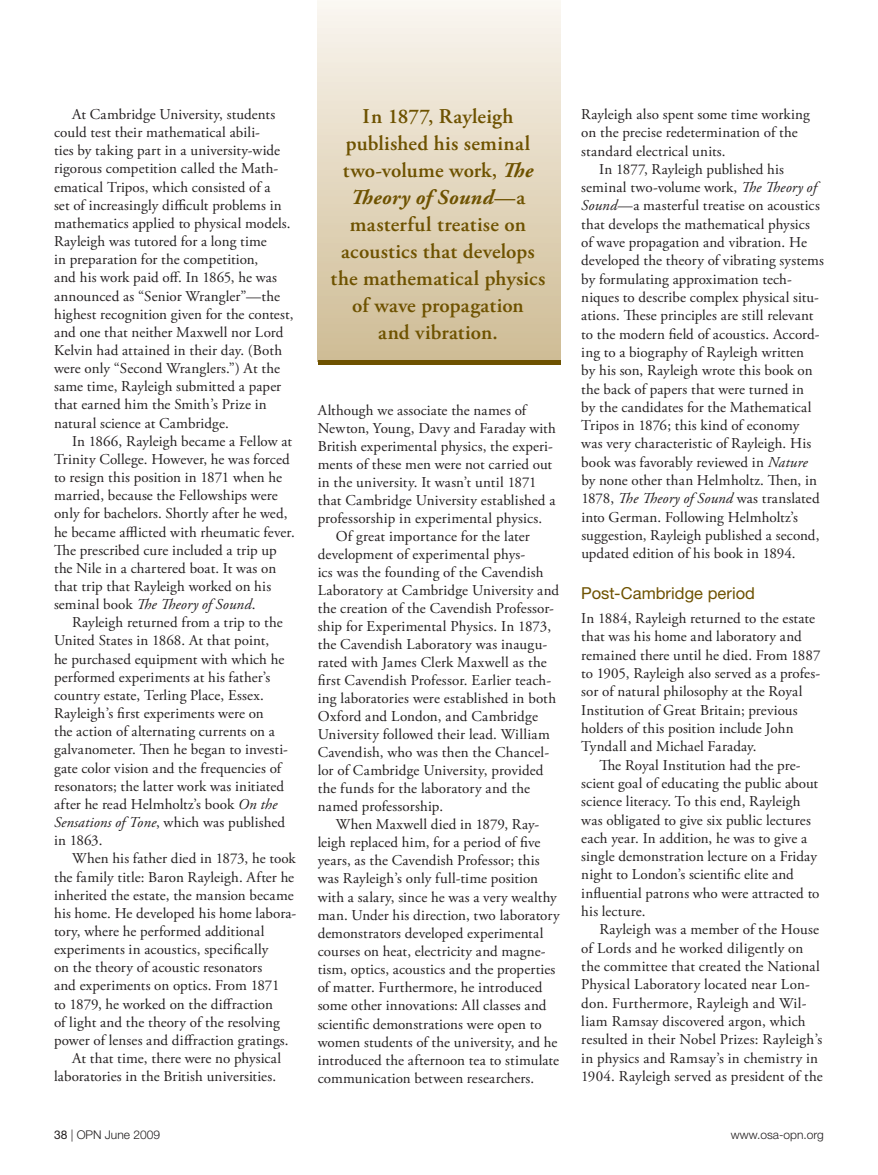
<style>
.page{position:relative;width:878px;height:1175px;background:#fff}
.page>*{position:absolute;margin:0;border:0;box-sizing:border-box;transform-origin:0 0}
.t1{font:600 21px/27px "Adobe Garamond Pro";letter-spacing:.01em;color:#6e5200;text-align:center}
.t2{font:16.5px "Helvetica Neue LT Std";color:#6e5200}
.t3{font:15px/18.1px "Adobe Garamond Pro";letter-spacing:.01em;color:#231f20}
.t4{font:300 12px "Helvetica Neue LT Std";color:#231f20}
.s1{font-style:italic}
.s2{font-weight:700;font-style:italic}
.s3{font-weight:400}
</style>
<div class="page">
<div style="left:318px;top:0;width:242px;height:361px;background:linear-gradient(to bottom,#faf6f0,#cebb93)"></div>
<div style="left:318px;top:360px;width:242px;height:5px;background:#6e5200"></div>
<p class="t3" style="left:54px;top:106px;width:241px;text-indent:18px">At Cambridge University, students could test their mathematical abili-<br>ties by taking part in a university-wide rigorous competition called the Math&shy;ematical Tripos, which consisted of a<br>set of increasingly difficult problems in mathematics applied to physical models.<br>Rayleigh was tutored for a long time<br>in preparation for the competition,<br>and his work paid off. In 1865, he was announced as “Senior Wrangler”—the highest recognition given for the contest, and one that neither Maxwell nor Lord Kelvin had attained in their day. (Both were only “Second Wranglers.”) At the same time, Rayleigh submitted a paper that earned him the Smith’s Prize in natural science at Cambridge.</p>
<p class="t3" style="left:54px;top:432px;width:242px;text-indent:18px">In 1866, Rayleigh became a Fellow at Trinity College. However, he was forced to resign this position in 1871 when he married, because the Fellowships were only for bachelors. Shortly after he wed, he became afflicted with rheumatic fever.<br>The prescribed cure included a trip up the Nile in a chartered boat. It was on that trip that Rayleigh worked on his seminal book <span class="s1">The Theory of Sound</span>.</p>
<p class="t3" style="left:54px;top:614px;width:235px;text-indent:18px">Rayleigh returned from a trip to the United States in 1868. At that point,<br>he purchased equipment with which he performed experiments at his father’s country estate, Terling Place, Essex.<br>Rayleigh’s first experiments were on<br>the action of alternating currents on a galvanometer. Then he began to investi&shy;gate color vision and the frequencies of resonators; the latter work was initiated after he read Helmholtz’s book <span class="s1">On the Sensations of Tone</span>, which was published in 1863.</p>
<p class="t3" style="left:72px;top:850px;width:225px">When his father died in 1873, he took</p>
<p class="t3" style="left:54px;top:868px;width:242px">the family title: Baron Rayleigh. After he</p>
<p class="t3" style="left:54px;top:886px;width:241px">inherited the estate, the mansion became</p>
<p class="t3" style="left:54px;top:904px;width:244px">his home. He developed his home labora-</p>
<p class="t3" style="left:54px;top:922px;width:212px">tory, where he performed additional</p>
<p class="t3" style="left:54px;top:940px;width:216px">experiments in acoustics, specifically</p>
<p class="t3" style="left:54px;top:959px;width:210px">on the theory of acoustic resonators</p>
<p class="t3" style="left:54px;top:977px;width:227px">and experiments on optics. From 1871</p>
<p class="t3" style="left:54px;top:995px;width:220px">to 1879, he worked on the diffraction</p>
<p class="t3" style="left:54px;top:1013px;width:227px">of light and the theory of the resolving</p>
<p class="t3" style="left:54px;top:1031px;width:236px">power of lenses and diffraction gratings.</p>
<p class="t3" style="left:72px;top:1049px;width:211px">At that time, there were no physical</p>
<p class="t3" style="left:54px;top:1068px;width:224px">laboratories in the British universities.</p>
<h1 class="t1" style="left:330px;top:103px;width:216px">In 1877, Rayleigh published his seminal two-volume work, <span class="s2">The<br>Theory of Sound</span>—a masterful treatise on acoustics that develops the mathematical physics of wave propagation<br>and vibration.</h1>
<p class="t3" style="left:318px;top:401px;width:210px">Although we associate the names of</p>
<p class="t3" style="left:318px;top:419px;width:240px">Newton, Young, Davy and Faraday with</p>
<p class="t3" style="left:318px;top:437px;width:237px">British experimental physics, the experi-</p>
<p class="t3" style="left:318px;top:455px;width:236px">ments of these men were not carried out</p>
<p class="t3" style="left:318px;top:473px;width:221px">in the university. It wasn’t until 1871</p>
<p class="t3" style="left:318px;top:491px;width:239px">that Cambridge University established a</p>
<p class="t3" style="left:318px;top:509px;width:226px">professorship in experimental physics.</p>
<p class="t3" style="left:336px;top:527px;width:196px">Of great importance for the later</p>
<p class="t3" style="left:318px;top:545px;width:209px">development of experimental phys-</p>
<p class="t3" style="left:318px;top:563px;width:227px">ics was the founding of the Cavendish</p>
<p class="t3" style="left:318px;top:581px;width:243px">Laboratory at Cambridge University and</p>
<p class="t3" style="left:318px;top:599px;width:238px">the creation of the Cavendish Professor-</p>
<p class="t3" style="left:318px;top:617px;width:235px">ship for Experimental Physics. In 1873,</p>
<p class="t3" style="left:318px;top:635px;width:231px">the Cavendish Laboratory was inaugu-</p>
<p class="t3" style="left:318px;top:653px;width:230px">rated with James Clerk Maxwell as the</p>
<p class="t3" style="left:318px;top:671px;width:235px">first Cavendish Professor. Earlier teach-</p>
<p class="t3" style="left:318px;top:689px;width:240px">ing laboratories were established in both</p>
<p class="t3" style="left:318px;top:707px;width:222px">Oxford and London, and Cambridge</p>
<p class="t3" style="left:318px;top:725px;width:234px">University followed their lead. William</p>
<p class="t3" style="left:318px;top:743px;width:233px">Cavendish, who was then the Chancel-</p>
<p class="t3" style="left:318px;top:761px;width:227px">lor of Cambridge University, provided</p>
<p class="t3" style="left:318px;top:779px;width:214px">the funds for the laboratory and the</p>
<p class="t3" style="left:318px;top:797px;width:127px">named professorship.</p>
<p class="t3" style="left:336px;top:815px;width:205px">When Maxwell died in 1879, Ray-</p>
<p class="t3" style="left:318px;top:833px;width:224px">leigh replaced him, for a period of five</p>
<p class="t3" style="left:318px;top:852px;width:223px">years, as the Cavendish Professor; this</p>
<p class="t3" style="left:318px;top:870px;width:222px">was Rayleigh’s only full-time position</p>
<p class="t3" style="left:318px;top:888px;width:241px">with a salary, since he was a very wealthy</p>
<p class="t3" style="left:318px;top:906px;width:243px">man. Under his direction, two laboratory</p>
<p class="t3" style="left:318px;top:924px;width:227px">demonstrators developed experimental</p>
<p class="t3" style="left:318px;top:942px;width:229px">courses on heat, electricity and magne-</p>
<p class="t3" style="left:318px;top:960px;width:239px">tism, optics, acoustics and the properties</p>
<p class="t3" style="left:318px;top:979px;width:226px">of matter. Furthermore, he introduced</p>
<p class="t3" style="left:318px;top:997px;width:230px">some other innovations: All classes and</p>
<p class="t3" style="left:318px;top:1015px;width:225px">scientific demonstrations were open to</p>
<p class="t3" style="left:318px;top:1033px;width:241px">women students of the university, and he</p>
<p class="t3" style="left:318px;top:1051px;width:243px">introduced the afternoon tea to stimulate</p>
<p class="t3" style="left:318px;top:1069px;width:218px">communication between researchers.</p>
<p class="t3" style="left:581px;top:106px;width:230px">Rayleigh also spent some time working</p>
<p class="t3" style="left:581px;top:124px;width:218px">on the precise redetermination of the</p>
<p class="t3" style="left:581px;top:142px;width:146px">standard electrical units.</p>
<p class="t3" style="left:599px;top:160px;width:186px">In 1877, Rayleigh published his</p>
<p class="t3" style="left:581px;top:179px;width:237px">seminal two-volume work, <span class="s1">The Theory of</span></p>
<p class="t3" style="left:581px;top:197px;width:240px"><span class="s1">Sound</span>—a masterful treatise on acoustics</p>
<p class="t3" style="left:581px;top:215px;width:230px">that develops the mathematical physics</p>
<p class="t3" style="left:581px;top:234px;width:227px">of wave propagation and vibration. He</p>
<p class="t3" style="left:581px;top:252px;width:244px">developed the theory of vibrating systems</p>
<p class="t3" style="left:581px;top:270px;width:212px">by formulating approximation tech-</p>
<p class="t3" style="left:581px;top:289px;width:239px">niques to describe complex physical situ-</p>
<p class="t3" style="left:581px;top:307px;width:234px">ations. These principles are still relevant</p>
<p class="t3" style="left:581px;top:325px;width:240px">to the modern field of acoustics. Accord-</p>
<p class="t3" style="left:581px;top:343px;width:224px">ing to a biography of Rayleigh written</p>
<p class="t3" style="left:581px;top:362px;width:233px">by his son, Rayleigh wrote this book on</p>
<p class="t3" style="left:581px;top:380px;width:224px">the back of papers that were turned in</p>
<p class="t3" style="left:581px;top:398px;width:232px">by the candidates for the Mathematical</p>
<p class="t3" style="left:581px;top:417px;width:219px">Tripos in 1876; this kind of economy</p>
<p class="t3" style="left:581px;top:435px;width:231px">was very characteristic of Rayleigh. His</p>
<p class="t3" style="left:581px;top:453px;width:228px">book was favorably reviewed in <span class="s1">Nature</span></p>
<p class="t3" style="left:581px;top:472px;width:237px">by none other than Helmholtz. Then, in</p>
<p class="t3" style="left:581px;top:490px;width:240px">1878, <span class="s1">The Theory of Sound</span> was translated</p>
<p class="t3" style="left:581px;top:508px;width:218px">into German. Following Helmholtz’s</p>
<p class="t3" style="left:581px;top:526px;width:239px">suggestion, Rayleigh published a second,</p>
<p class="t3" style="left:581px;top:545px;width:216px">updated edition of his book in 1894.</p>
<p class="t2" style="left:581px;top:583px;width:175px">Post-Cambridge period</p>
<p class="t3" style="left:581px;top:610px;width:241px">In 1884, Rayleigh returned to the estate that was his home and laboratory and remained there until he died. From 1887 to 1905, Rayleigh also served as a profes&shy;sor of natural philosophy at the Royal Institution of Great Britain; previous holders of this position include John Tyndall and Michael Faraday.</p>
<p class="t3" style="left:581px;top:756px;width:240px;text-indent:18px">The Royal Institution had the pre&shy;scient goal of educating the public about science literacy. To this end, Rayleigh was obligated to give six public lectures each year. In addition, he was to give a single demonstration lecture on a Friday night to London’s scientific elite and influential patrons who were attracted to his lecture.</p>
<p class="t3" style="left:581px;top:921px;width:243px;text-indent:18px">Rayleigh was a member of the House of Lords and he worked diligently on the committee that created the National Physical Laboratory located near Lon&shy;don. Furthermore, Rayleigh and Wil&shy;liam Ramsay discovered argon, which resulted in their Nobel Prizes: Rayleigh’s in physics and Ramsay’s in chemistry in 1904. Rayleigh served as president of the</p>
<p class="t4" style="left:54px;top:1126px;width:108px"><span class="s3">38</span> | OPN June 2009</p>
<p class="t4" style="left:731px;top:1126px;width:94px">www.osa-opn.org</p>
</div>
